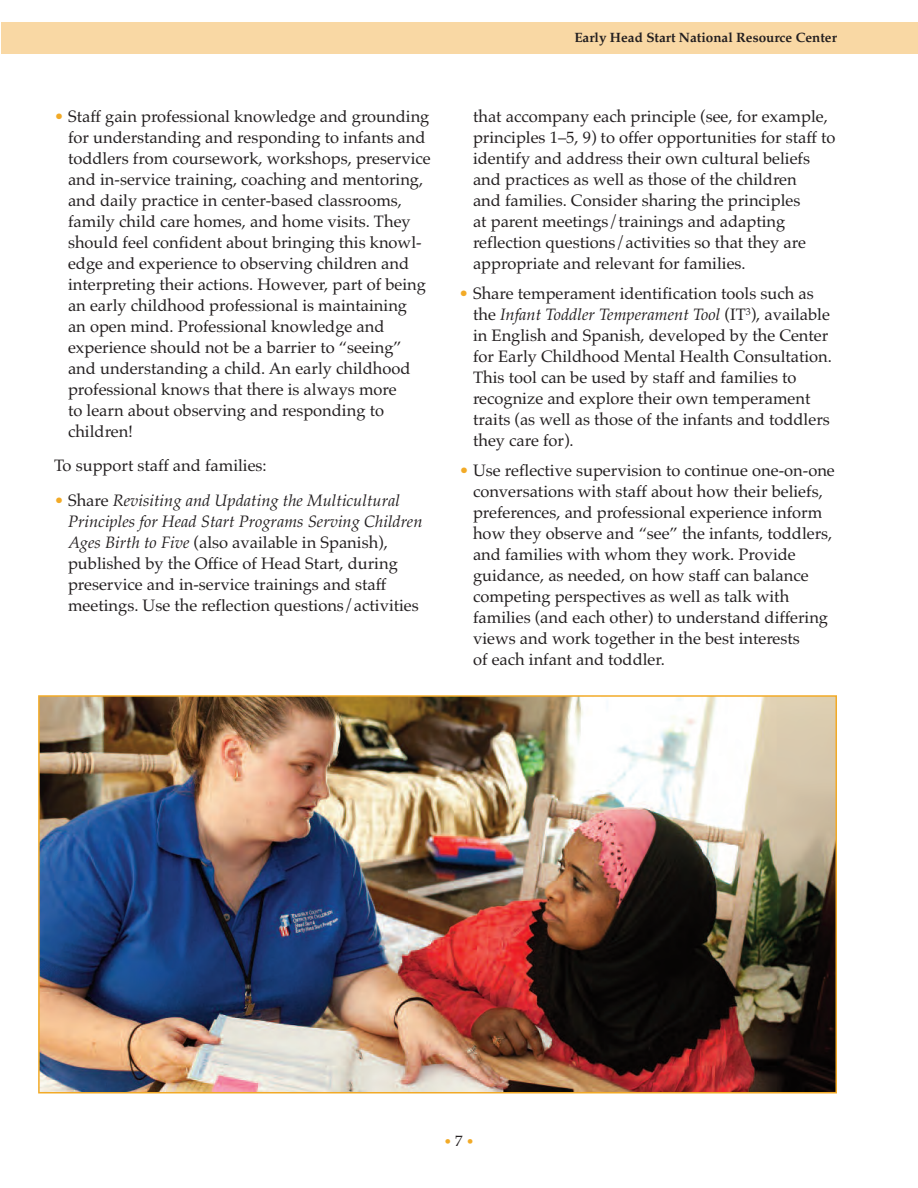
<style>
.page{position:relative;width:918px;height:1188px;background:#fff}
.page>*{position:absolute;margin:0;border:0;box-sizing:border-box;transform-origin:0 0}
.t1{font:16.5px/21px "Palatino";color:#231f20}
.t2{font:13.5px "Palatino Bold Os F";color:#231f20}
.t3{font:13.5px "Palatino";color:#f2aa27}
.s1{color:#f2aa27}
.s2{font-style:italic}
.s3{font-size:15px;color:#231f20}
</style>
<div class="page">
<div style="left:1px;top:23px;width:917px;height:31px;background:#f9d8a4"></div>
<img style="left:41px;top:698px;width:793px;height:392px">
<div style="left:38px;top:695px;width:799px;height:398px;border:2px solid #f2aa27"></div>
<p class="t1" style="left:68px;top:105px;width:364px;text-indent:-14px"><span class="s1">•</span> Staff gain professional knowledge and grounding for understanding and responding to infants and toddlers from coursework, workshops, preservice and in-service training, coaching and mentoring, and daily practice in center-based classrooms, family child care homes, and home visits. They should feel confident about bringing this knowl&shy;edge and experience to observing children and interpreting their actions. However, part of being an early childhood professional is maintaining<br>an open mind. Professional knowledge and experience should not be a barrier to “seeing” and understanding a child. An early childhood professional knows that there is always more<br>to learn about observing and responding to children!</p>
<p class="t1" style="left:54px;top:455px;width:214px">To support staff and families:</p>
<p class="t1" style="left:68px;top:489px;width:356px;text-indent:-14px"><span class="s1">•</span> Share <span class="s2">Revisiting and Updating the Multicultural Principles for Head Start Programs Serving Children Ages Birth to Five</span> (also available in Spanish), published by the Office of Head Start, during preservice and in-service trainings and staff meetings. Use the reflection questions/activities</p>
<p class="t2" style="left:574px;top:32px;width:264px">Early Head Start National Resource Center</p>
<p class="t1" style="left:473px;top:105px;width:364px">that accompany each principle (see, for example, principles 1–5, 9) to offer opportunities for staff to identify and address their own cultural beliefs and practices as well as those of the children<br>and families. Consider sharing the principles<br>at parent meetings/trainings and adapting reflection questions/activities so that they are appropriate and relevant for families.</p>
<p class="t1" style="left:473px;top:283px;width:360px;text-indent:-14px"><span class="s1">•</span> Share temperament identification tools such as the <span class="s2">Infant Toddler Temperament Tool</span> (IT<sup>3</sup>), available in English and Spanish, developed by the Center for Early Childhood Mental Health Consultation.<br>This tool can be used by staff and families to recognize and explore their own temperament traits (as well as those of the infants and toddlers they care for).</p>
<p class="t1" style="left:473px;top:459px;width:363px;text-indent:-14px"><span class="s1">•</span> Use reflective supervision to continue one-on-one conversations with staff about how their beliefs, preferences, and professional experience inform how they observe and “see” the infants, toddlers, and families with whom they work. Provide guidance, as needed, on how staff can balance competing perspectives as well as talk with families (and each other) to understand differing views and work together in the best interests<br>of each infant and toddler.</p>
<p class="t3" style="left:444px;top:1134px;width:32px">•<span class="s3">7</span>•</p>
</div>
